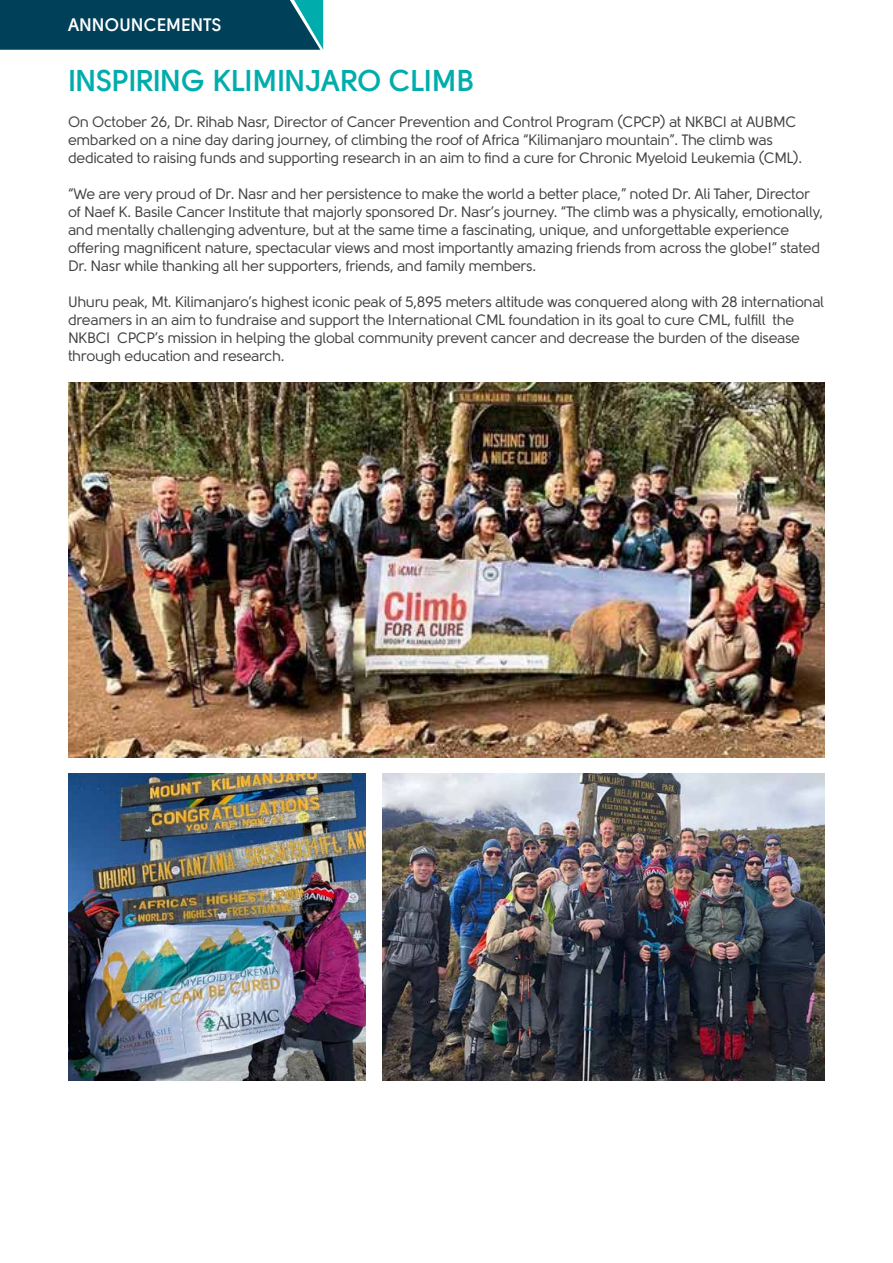
<style>
.page{position:relative;width:893px;height:1263px;background:#fff}
.page>*{position:absolute;margin:0;border:0;box-sizing:border-box;transform-origin:0 0}
.t1{font:700 30px "Solomon";letter-spacing:-.01em;color:#00adac}
.t2{font:700 18px "Solomon";color:#fff}
.t3{font:15px/18px "Solomon";letter-spacing:-.02em;color:#414042}
</style>
<div class="page">
<svg style="left:0;top:0;width:323px;height:50px"></svg>
<img style="left:68px;top:773px;width:298px;height:307px">
<img style="left:383px;top:773px;width:442px;height:307px">
<img style="left:68px;top:383px;width:757px;height:374px">
<p class="t2" style="left:68px;top:15px;width:155px">ANNOUNCEMENTS</p>
<h1 class="t1" style="left:68px;top:63px;width:408px">INSPIRING KLIMINJARO CLIMB</h1>
<p class="t3" style="left:68px;top:112px;width:736px">On October 26, Dr. Rihab Nasr, Director of Cancer Prevention and Control Program (CPCP) at NKBCI at AUBMC embarked on a nine day daring journey, of climbing the roof of Africa “Kilimanjaro mountain”. The climb was dedicated to raising funds and supporting research in an aim to find a cure for Chronic Myeloid Leukemia (CML).</p>
<p class="t3" style="left:68px;top:184px;width:757px">“We are very proud of Dr. Nasr and her persistence to make the world a better place,” noted Dr. Ali Taher, Director of Naef K. Basile Cancer Institute that majorly sponsored Dr. Nasr’s journey. “The climb was a physically, emotionally, and mentally challenging adventure, but at the same time a fascinating, unique, and unforgettable experience offering magnificent nature, spectacular views and most importantly amazing friends from across the globe!” stated Dr. Nasr while thanking all her supporters, friends, and family members.</p>
<p class="t3" style="left:68px;top:292px;width:758px">Uhuru peak, Mt. Kilimanjaro’s highest iconic peak of 5,895 meters altitude was conquered along with 28 international dreamers in an aim to fundraise and support the International CML foundation in its goal to cure CML, fulfill the NKBCI CPCP’s mission in helping the global community prevent cancer and decrease the burden of the disease through education and research.</p>
</div>
